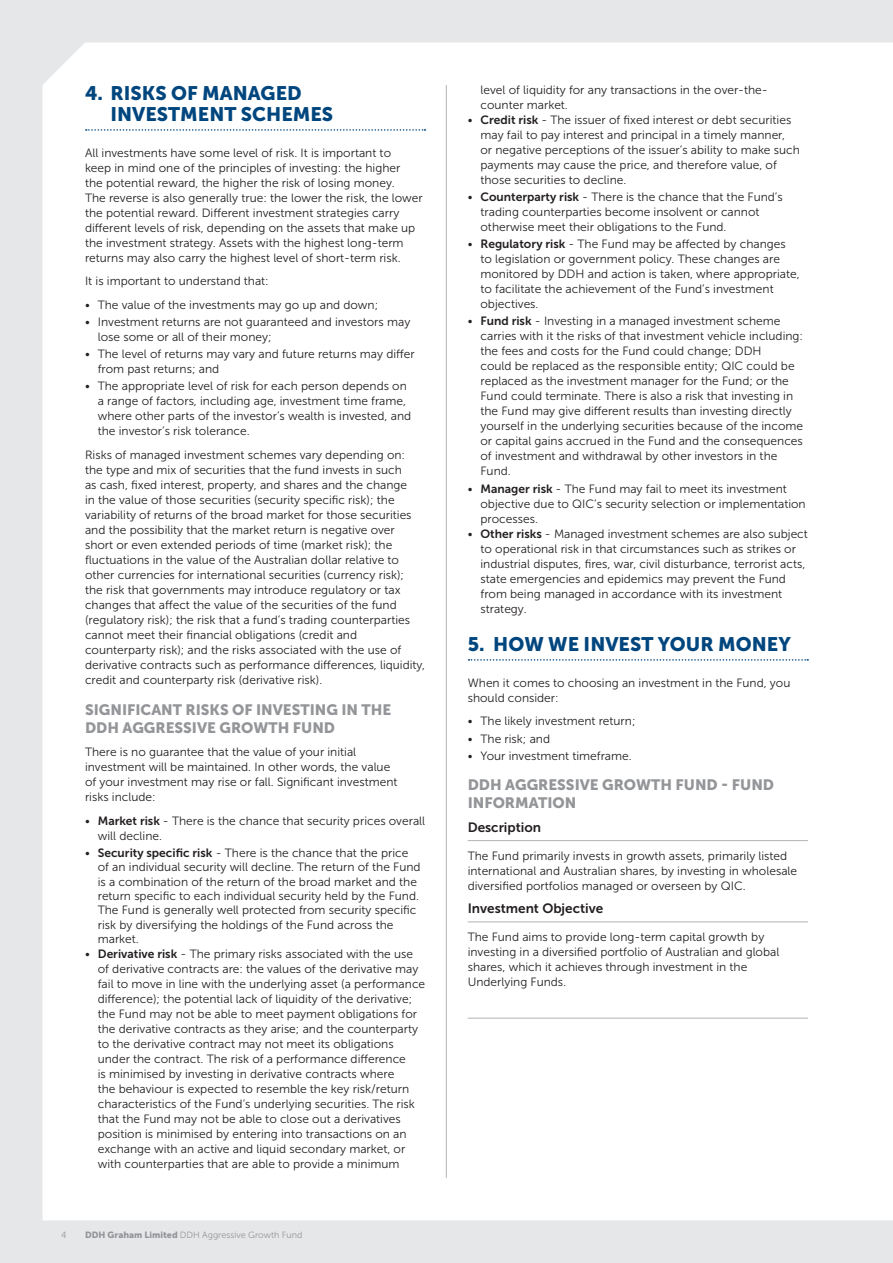
<style>
.page{position:relative;width:893px;height:1263px;background:#e6e7e9}
.page>*{position:absolute;margin:0;border:0;box-sizing:border-box;transform-origin:0 0}
.Heading{font:19.5px/21px "Museo Sans 900";color:#00467e}
.Sub_Heading{font:15px/18px "Museo Sans 900";color:#939598}
.Sub_sub_heading{font:13.5px "Museo Sans 700";color:#231f20}
.Body_Copy{font:12px/15px "Museo Sans 300";color:#231f20}
.Bullets{font:12px/15px "Museo Sans 300";color:#231f20}
.Bullet_points_-_Firs{font:12px/15px "Museo Sans 300";color:#231f20}
.Bullets__Last{font:12px/15px "Museo Sans 300";color:#231f20}
.t1{font:9px "Museo Sans 300";color:#939598}
.s1{font-family:"Museo Sans 700"}
.s2{font-family:"Museo Sans 900"}
</style>
<div class="page">
<div style="left:43px;top:43px;width:850px;height:1177px;background:#fff"></div>
<svg style="left:86px;top:129px;width:339px;height:2px"></svg>
<svg style="left:468px;top:659px;width:340px;height:2px"></svg>
<hr style="left:468px;top:840px;width:340px;height:1px;background:#b2b3b7">
<hr style="left:468px;top:922px;width:340px;height:1px;background:#b2b3b7">
<hr style="left:468px;top:1018px;width:340px;height:1px;background:#b2b3b7">
<hr style="left:446px;top:85px;width:1px;height:1093px;background:#b2b3b7">
<p class="Heading" style="left:111px;top:82px;width:224px;text-indent:-26px">4. RISKS OF MANAGED<br>INVESTMENT SCHEMES</p>
<p class="Body_Copy" style="left:85px;top:145px;width:339px">All investments have some level of risk. It is important to<br>keep in mind one of the principles of investing: the higher<br>the potential reward, the higher the risk of losing money.<br>The reverse is also generally true: the lower the risk, the lower the potential reward. Different investment strategies carry different levels of risk, depending on the assets that make up the investment strategy. Assets with the highest long-term returns may also carry the highest level of short-term risk.</p>
<p class="Body_Copy" style="left:85px;top:274px;width:185px">It is important to understand that:</p>
<p class="Bullets" style="left:85px;top:297px;width:295px">• The value of the investments may go up and down;</p>
<p class="Bullets" style="left:98px;top:315px;width:314px;text-indent:-13px">• Investment returns are not guaranteed and investors may lose some or all of their money;</p>
<p class="Bullets" style="left:98px;top:347px;width:318px;text-indent:-13px">• The level of returns may vary and future returns may differ from past returns; and</p>
<p class="Bullets__Last" style="left:98px;top:379px;width:315px;text-indent:-13px">• The appropriate level of risk for each person depends on a range of factors, including age, investment time frame, where other parts of the investor’s wealth is invested, and the investor’s risk tolerance.</p>
<p class="Body_Copy" style="left:85px;top:447px;width:342px">Risks of managed investment schemes vary depending on: the type and mix of securities that the fund invests in such<br>as cash, fixed interest, property, and shares and the change<br>in the value of those securities (security specific risk); the variability of returns of the broad market for those securities and the possibility that the market return is negative over short or even extended periods of time (market risk); the fluctuations in the value of the Australian dollar relative to other currencies for international securities (currency risk);<br>the risk that governments may introduce regulatory or tax changes that affect the value of the securities of the fund (regulatory risk); the risk that a fund’s trading counterparties cannot meet their financial obligations (credit and counterparty risk); and the risks associated with the use of derivative contracts such as performance differences, liquidity, credit and counterparty risk (derivative risk).</p>
<p class="Sub_Heading" style="left:85px;top:700px;width:308px">SIGNIFICANT RISKS OF INVESTING IN THE<br>DDH AGGRESSIVE GROWTH FUND</p>
<p class="Body_Copy" style="left:85px;top:745px;width:314px">There is no guarantee that the value of your initial investment will be maintained. In other words, the value of your investment may rise or fall. Significant investment risks include:</p>
<p class="Bullets" style="left:98px;top:813px;width:329px;text-indent:-13px">• <span class="s1">Market risk</span> - There is the chance that security prices overall will decline.</p>
<p class="Bullet_points_-_Firs" style="left:98px;top:845px;width:324px;line-height:14.4px;text-indent:-13px">• <span class="s1">Security specific risk</span> - There is the chance that the price of an individual security will decline. The return of the Fund is a combination of the return of the broad market and the return specific to each individual security held by the Fund.<br>The Fund is generally well protected from security specific risk by diversifying the holdings of the Fund across the market.</p>
<p class="Bullet_points_-_Firs" style="left:98px;top:947px;width:329px;text-indent:-13px">• <span class="s1">Derivative risk</span> - The primary risks associated with the use of derivative contracts are: the values of the derivative may fail to move in line with the underlying asset (a performance difference); the potential lack of liquidity of the derivative; the Fund may not be able to meet payment obligations for the derivative contracts as they arise; and the counterparty to the derivative contract may not meet its obligations under the contract. The risk of a performance difference<br>is minimised by investing in derivative contracts where<br>the behaviour is expected to resemble the key risk/return characteristics of the Fund’s underlying securities. The risk that the Fund may not be able to close out a derivatives position is minimised by entering into transactions on an exchange with an active and liquid secondary market, or with counterparties that are able to provide a minimum</p>
<p class="t1" style="left:61px;top:1230px;width:7px">4</p>
<p class="t1" style="left:85px;top:1230px;width:219px"><span class="s2">DDH Graham Limited</span> DDH Aggressive Growth Fund</p>
<p class="Bullet_points_-_Firs" style="left:480px;top:83px;width:289px">level of liquidity for any transactions in the over-the&shy;counter market.</p>
<p class="Bullets" style="left:480px;top:113px;width:321px;text-indent:-13px">• <span class="s1">Credit risk</span> - The issuer of fixed interest or debt securities may fail to pay interest and principal in a timely manner,<br>or negative perceptions of the issuer’s ability to make such payments may cause the price, and therefore value, of those securities to decline.</p>
<p class="Bullets" style="left:480px;top:190px;width:304px;text-indent:-13px">• <span class="s1">Counterparty risk</span> - There is the chance that the Fund’s trading counterparties become insolvent or cannot otherwise meet their obligations to the Fund.</p>
<p class="Bullets" style="left:480px;top:237px;width:321px;text-indent:-13px">• <span class="s1">Regulatory risk</span> - The Fund may be affected by changes to legislation or government policy. These changes are monitored by DDH and action is taken, where appropriate, to facilitate the achievement of the Fund’s investment objectives.</p>
<p class="Bullets" style="left:480px;top:314px;width:324px;text-indent:-13px">• <span class="s1">Fund risk</span> - Investing in a managed investment scheme carries with it the risks of that investment vehicle including: the fees and costs for the Fund could change; DDH<br>could be replaced as the responsible entity; QIC could be replaced as the investment manager for the Fund; or the Fund could terminate. There is also a risk that investing in the Fund may give different results than investing directly yourself in the underlying securities because of the income or capital gains accrued in the Fund and the consequences of investment and withdrawal by other investors in the Fund.</p>
<p class="Bullet_points_-_Firs" style="left:480px;top:481px;width:327px;text-indent:-13px">• <span class="s1">Manager risk</span> - The Fund may fail to meet its investment objective due to QIC’s security selection or implementation processes.</p>
<p class="Bullets" style="left:480px;top:526px;width:329px;text-indent:-13px">• <span class="s1">Other risks</span> - Managed investment schemes are also subject to operational risk in that circumstances such as strikes or industrial disputes, fires, war, civil disturbance, terrorist acts, state emergencies and epidemics may prevent the Fund from being managed in accordance with its investment strategy.</p>
<p class="Heading" style="left:468px;top:633px;width:325px">5. HOW WE INVEST YOUR MONEY</p>
<p class="Body_Copy" style="left:468px;top:675px;width:324px">When it comes to choosing an investment in the Fund, you should consider:</p>
<p class="Bullets" style="left:468px;top:714px;width:169px">• The likely investment return;</p>
<p class="Bullets" style="left:468px;top:731px;width:84px">• The risk; and</p>
<p class="Bullets__Last" style="left:468px;top:748px;width:166px">• Your investment timeframe.</p>
<p class="Sub_Heading" style="left:468px;top:776px;width:308px">DDH AGGRESSIVE GROWTH FUND - FUND<br>INFORMATION</p>
<p class="Sub_sub_heading" style="left:468px;top:820px;width:75px">Description</p>
<p class="Body_Copy" style="left:468px;top:848px;width:331px">The Fund primarily invests in growth assets, primarily listed international and Australian shares, by investing in wholesale diversified portfolios managed or overseen by QIC.</p>
<p class="Sub_sub_heading" style="left:468px;top:901px;width:137px">Investment Objective</p>
<p class="Body_Copy" style="left:468px;top:929px;width:313px">The Fund aims to provide long-term capital growth by investing in a diversified portfolio of Australian and global shares, which it achieves through investment in the Underlying Funds.</p>
</div>
